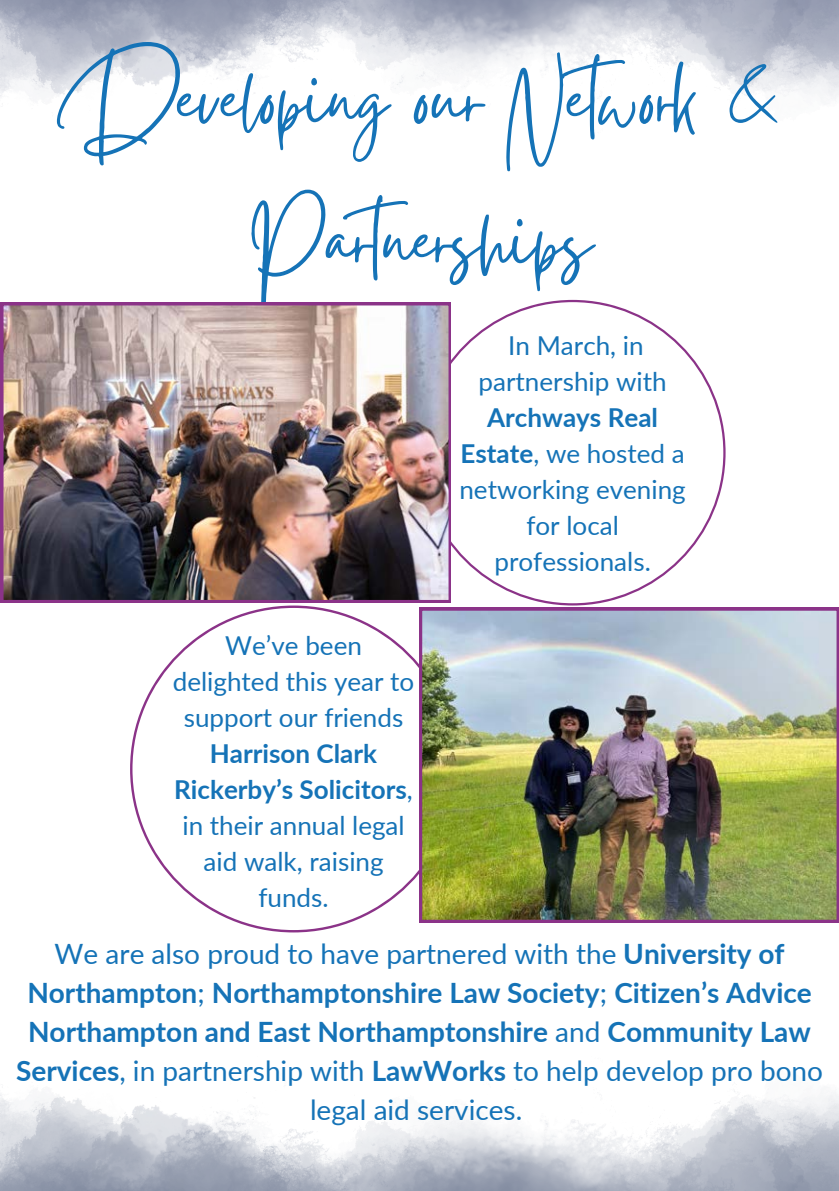
<style>
.page{position:relative;width:839px;height:1191px;background:#fff}
.page>*{position:absolute;margin:0;border:0;box-sizing:border-box;transform-origin:0 0}
.t1{font:101px/141px "Gistesy";color:#1573b7;text-align:center}
.t2{font:700 28px/39px "Lato";color:#1573b7;text-align:center}
.t3{font:26px/36px "Lato";color:#1573b7;text-align:center}
.s1{font-weight:700}
.s2{font-weight:400}
</style>
<div class="page">
<img style="left:0;top:0;width:838px;height:101px">
<img style="left:0;top:1090px;width:838px;height:101px">
<svg style="left:420px;top:300px;width:305px;height:306px"></svg>
<svg style="left:130px;top:606px;width:327px;height:326px"></svg>
<img style="left:1px;top:302px;width:450px;height:300px">
<img style="left:419px;top:608px;width:419px;height:315px">
<p class="t1" style="left:59px;top:16px;width:723px">Developing our Network &amp;<br>Partnerships</p>
<p class="t3" style="left:173px;top:627px;width:243px">We’ve been delighted this year to support our friends<br><span class="s1">Harrison Clark<br>Rickerby’s Solicitors</span>, in their annual legal aid walk, raising funds.</p>
<p class="t3" style="left:478px;top:327px;width:189px">In March, in partnership with<br><span class="s1">Archways Real</span></p>
<p class="t3" style="left:459px;top:435px;width:228px"><span class="s1">Estate</span>, we hosted a networking evening for local professionals.</p>
<p class="t2" style="left:16px;top:934px;width:808px"><span class="s2">We are also proud to have partnered with the</span> University of Northampton<span class="s2">;</span> Northamptonshire Law Society<span class="s2">;</span> Citizen’s Advice Northampton and East Northamptonshire <span class="s2">and</span> Community Law Services<span class="s2">, in partnership with</span> LawWorks <span class="s2">to help develop pro bono legal aid services.</span></p>
</div>
